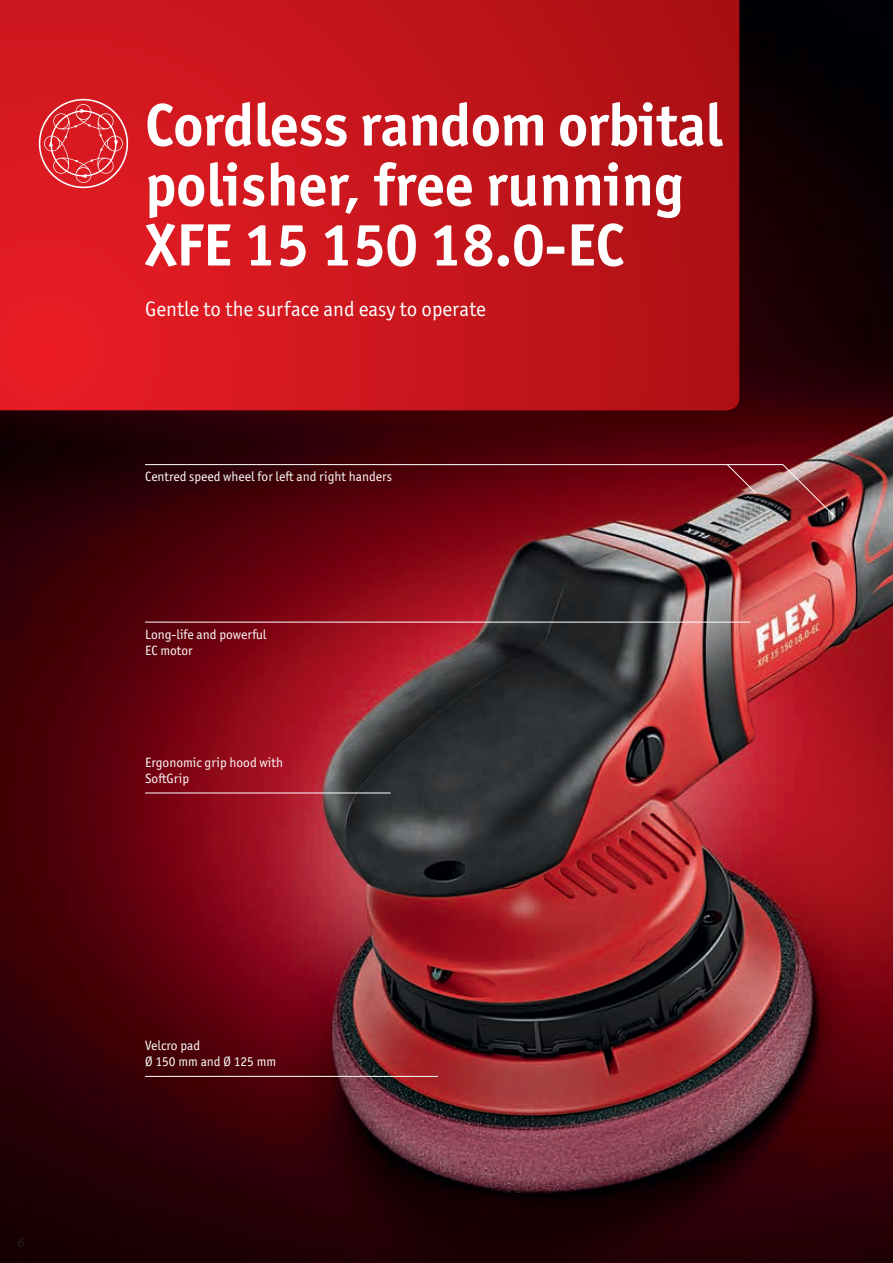
<style>
.page{position:relative;width:893px;height:1263px;background:#fff}
.page>*{position:absolute;margin:0;border:0;box-sizing:border-box;transform-origin:0 0}
.t1{font:700 60px/60px "Officina Sans ITC Pro";color:#fff}
.t2{font:21px "Officina Sans ITC Pro";color:#fff}
.t3{font:13.5px/16.2px "Officina Sans ITC Pro";color:#fff}
.t4{font:13.5px "Officina Sans ITC Pro";color:#231f20}
</style>
<div class="page">
<img style="left:0;top:0;width:893px;height:1263px">
<hr style="left:145px;top:793px;width:246px;height:1px;background:#fff">
<hr style="left:145px;top:622px;width:605px;height:1px;background:#fff">
<hr style="left:145px;top:1076px;width:293px;height:1px;background:#fff">
<svg style="left:144px;top:463px;width:692px;height:55px;background:#66111a"></svg>
<svg style="left:0;top:0;width:739px;height:410px;background:#c7151c"></svg>
<svg style="left:39px;top:99px;width:89px;height:89px;background:#dd3b41"></svg>
<p class="t4" style="left:18px;top:1234px;width:8px">6</p>
<h1 class="t1" style="left:145px;top:95px;width:579px">Cordless random orbital polisher, free running<br>XFE 15 150 18.0-EC</h1>
<h2 class="t2" style="left:145px;top:296px;width:342px">Gentle to the surface and easy to operate</h2>
<p class="t3" style="left:145px;top:468px;width:248px">Centred speed wheel for left and right handers</p>
<p class="t3" style="left:145px;top:626px;width:123px">Long-life and powerful<br>EC motor</p>
<p class="t3" style="left:145px;top:754px;width:139px">Ergonomic grip hood with<br>SoftGrip</p>
<p class="t3" style="left:145px;top:1037px;width:133px">Velcro pad<br>Ø 150 mm and Ø 125 mm</p>
</div>
